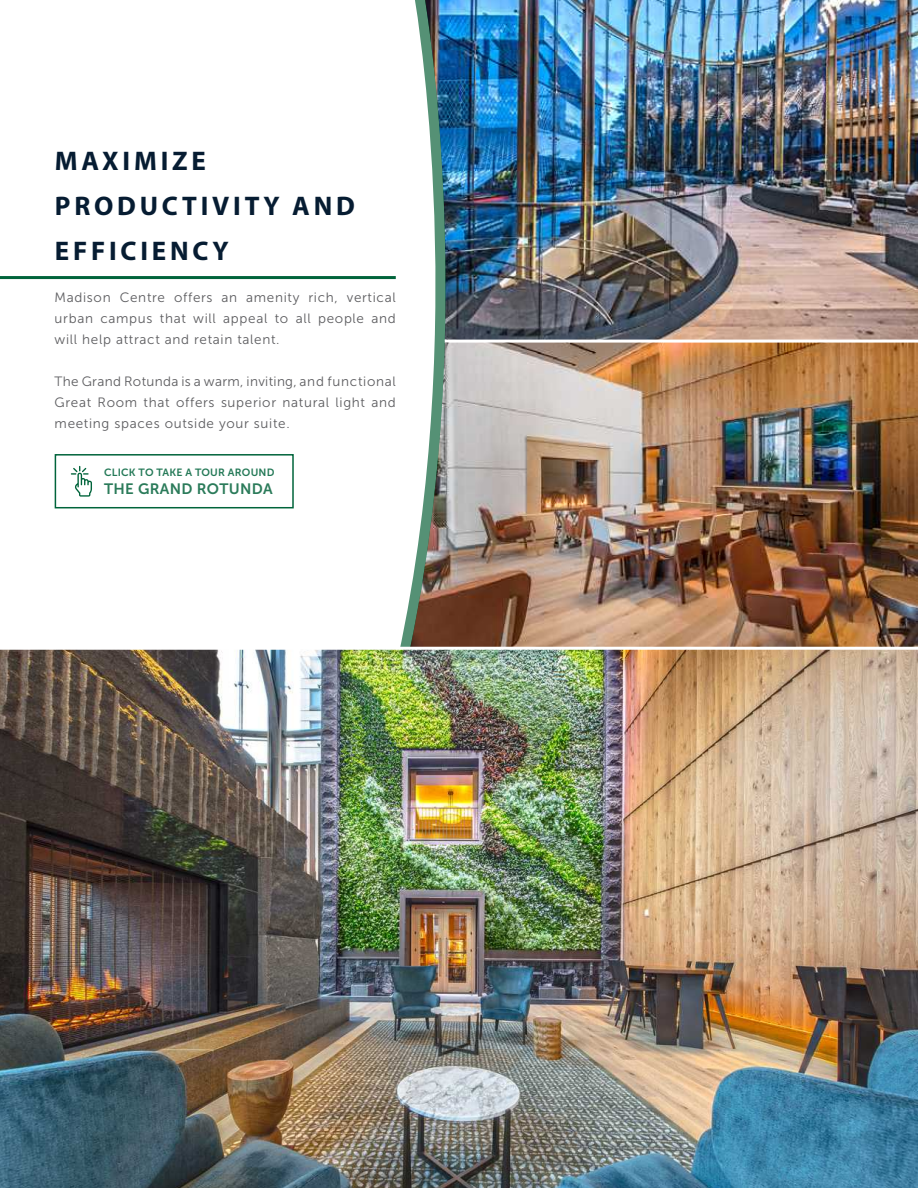
<style>
.page{position:relative;width:918px;height:1188px;background:#fff}
.page>*{position:absolute;margin:0;border:0;box-sizing:border-box;transform-origin:0 0}
.t1{font:700 27px/45px "Myriad Pro";letter-spacing:.14em;color:#061c32}
.t2{font:15px "Museo Sans 700";letter-spacing:.02em;color:#2b7b5a}
.t3{font:13.5px/21px "Museo Sans 300";letter-spacing:.05em;color:#5d5d60;text-align:justify}
.t4{font:10.5px "Museo Sans 700";letter-spacing:.02em;color:#247957}
</style>
<div class="page">
<img style="left:410px;top:343px;width:508px;height:304px">
<img style="left:425px;top:0;width:493px;height:340px">
<img style="left:0;top:650px;width:918px;height:538px">
<hr style="left:0;top:276px;width:396px;height:3px;background:#00643b">
<svg style="left:71px;top:466px;width:21px;height:31px"></svg>
<div style="left:55px;top:454px;width:239px;height:54px;border:2px solid #00643b"></div>
<h1 class="t1" style="left:55px;top:138px;width:301px">MAXIMIZE<br>PRODUCTIVITY AND<br>EFFICIENCY</h1>
<p class="t3" style="left:55px;top:287px;width:343px">Madison Centre offers an amenity rich, vertical urban campus that will appeal to all people and will help attract and retain talent.</p>
<p class="t3" style="left:55px;top:371px;width:343px">The Grand Rotunda is a warm, inviting, and functional Great Room that offers superior natural light and meeting spaces outside your suite.</p>
<p class="t4" style="left:104px;top:467px;width:172px">CLICK TO TAKE A TOUR AROUND</p>
<p class="t2" style="left:104px;top:481px;width:170px">THE GRAND ROTUNDA</p>
</div>
